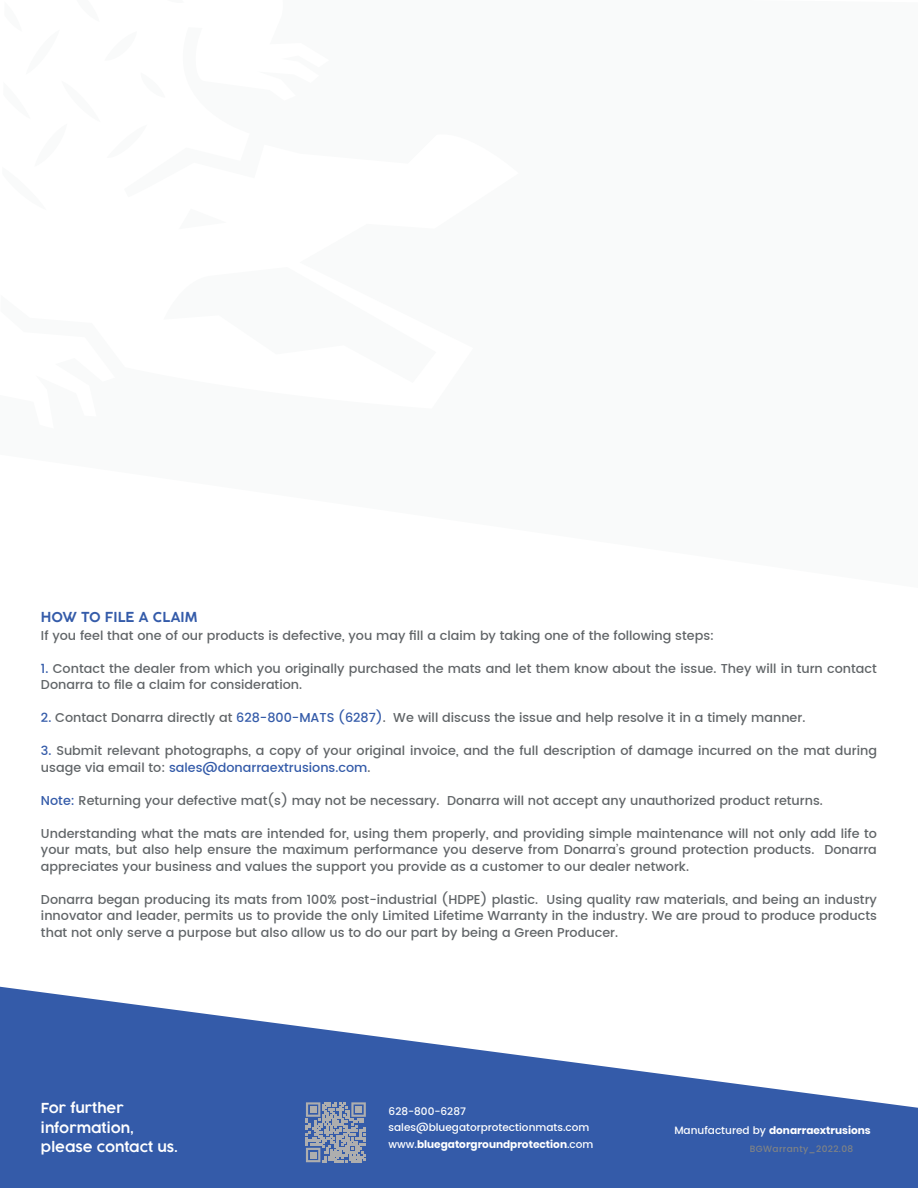
<style>
.page{position:relative;width:918px;height:1188px;background:#fff}
.page>*{position:absolute;margin:0;border:0;box-sizing:border-box;transform-origin:0 0}
.t1{font:300 13.5px/19.5px "Cocogoose Pro";color:#fff}
.t2{font:300 13.5px "Cocogoose Pro";color:#345ba9}
.t3{font:500 12.75px/16.5px "Poppins";color:#616568}
.t4{font:500 10.5px/16.5px "Poppins";color:#fff}
.t5{font:700 10.5px "Poppins";color:#fff}
.t6{font:500 9px "Poppins";letter-spacing:.04em;color:#808385}
.s1{color:#345ba9}
.s2{font-weight:700}
.s3{font-weight:500}
</style>
<div class="page">
<svg style="left:0;top:987px;width:918px;height:201px;fill:#345ba9"></svg>
<svg style="left:306px;top:1102px;width:60px;height:60px;background:#8592ac"></svg>
<p class="t2" style="left:41px;top:609px;width:158px">HOW TO FILE A CLAIM</p>
<p class="t3" style="left:41px;top:627px;width:675px">If you feel that one of our products is defective, you may fill a claim by taking one of the following steps:</p>
<p class="t3" style="left:41px;top:660px;width:837px"><span class="s1">1.</span> Contact the dealer from which you originally purchased the mats and let them know about the issue. They will in turn contact<br>Donarra to file a claim for consideration.</p>
<p class="t3" style="left:41px;top:709px;width:766px"><span class="s1">2.</span> Contact Donarra directly at <span class="s1">628-800-MATS (6287)</span>. We will discuss the issue and help resolve it in a timely manner.</p>
<p class="t3" style="left:41px;top:742px;width:837px"><span class="s1">3.</span> Submit relevant photographs, a copy of your original invoice, and the full description of damage incurred on the mat during usage via email to: <span class="s1">sales@donarraextrusions.com</span>.</p>
<p class="t3" style="left:41px;top:792px;width:783px"><span class="s1">Note:</span> Returning your defective mat(s) may not be necessary. Donarra will not accept any unauthorized product returns.</p>
<p class="t3" style="left:41px;top:825px;width:837px;text-align:justify">Understanding what the mats are intended for, using them properly, and providing simple maintenance will not only add life to your mats, but also help ensure the maximum performance you deserve from Donarra’s ground protection products. Donarra appreciates your business and values the support you provide as a customer to our dealer network.</p>
<p class="t3" style="left:41px;top:891px;width:838px;text-align:justify">Donarra began producing its mats from 100% post-industrial (HDPE) plastic. Using quality raw materials, and being an industry innovator and leader, permits us to provide the only Limited Lifetime Warranty in the industry. We are proud to produce products that not only serve a purpose but also allow us to do our part by being a Green Producer.</p>
<p class="t1" style="left:41px;top:1099px;width:139px">For further information, please contact us.</p>
<p class="t4" style="left:389px;top:1103px;width:206px">628-800-6287 sales@bluegatorprotectionmats.com www.<span class="s2">bluegatorgroundprotection</span>.com</p>
<p class="t5" style="left:674px;top:1124px;width:198px"><span class="s3">Manufactured by</span> donarraextrusions</p>
<p class="t6" style="left:750px;top:1143px;width:105px">BGWarranty_2022.08</p>
</div>
